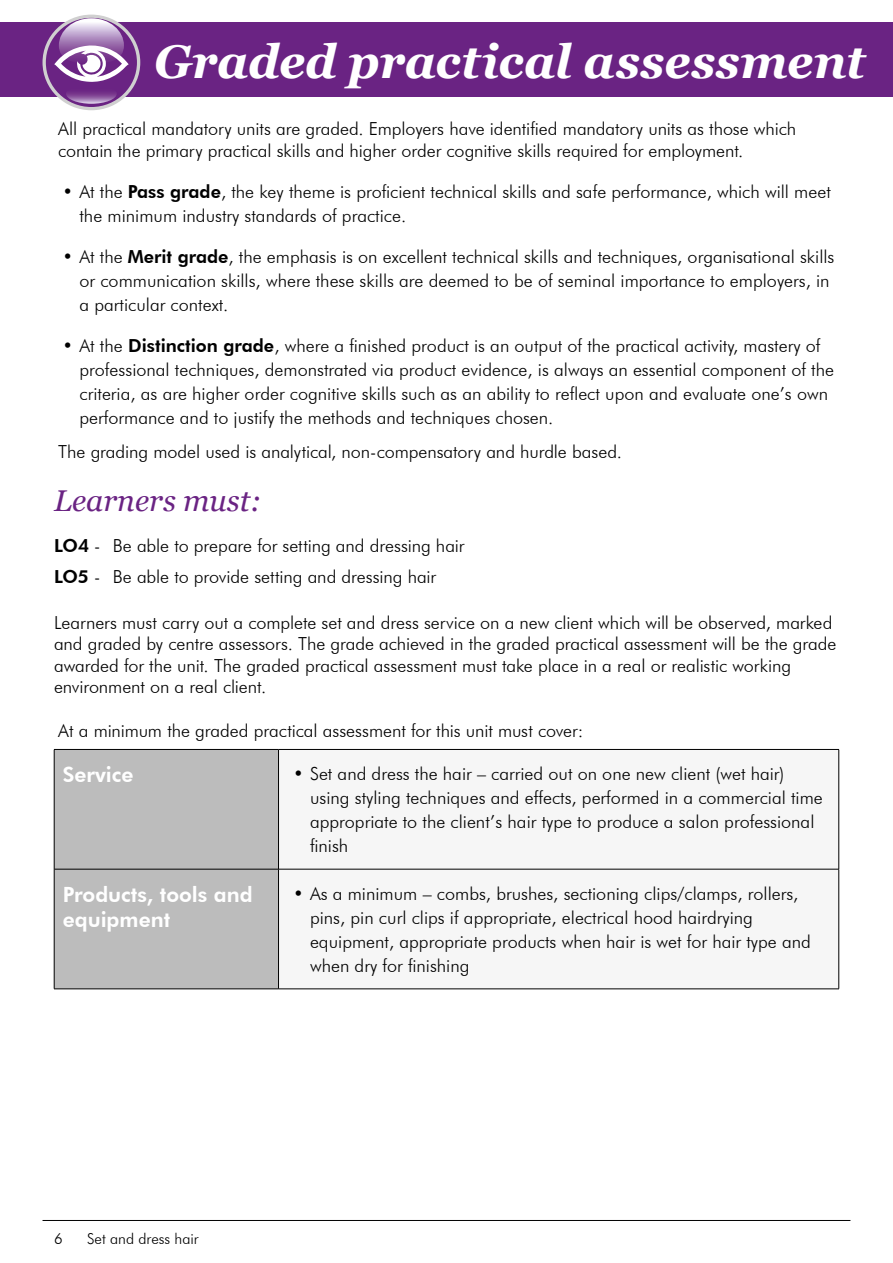
<style>
.page{position:relative;width:893px;height:1263px;background:#fff}
.page>*{position:absolute;margin:0;border:0;box-sizing:border-box;transform-origin:0 0}
.t1{font:italic 700 47.25px "Georgia";letter-spacing:-.005em;color:#fff}
.t2{font:italic 30px "Georgia";color:#6a2383}
.t3{font:800 21px/25.2px "Futura BT";color:#fff}
.t4{font:300 18px/24px "Futura BT";color:#000}
.t5{font:300 15px "Futura BT";color:#000}
.s1{font-weight:800}
</style>
<div class="page">
<div style="left:0;top:22px;width:893px;height:74px;background:#6a2383"></div>
<hr style="left:43px;top:1220px;width:807px;height:1px;background:#000">
<div style="left:43px;top:15px;width:97px;height:95px;background:#d0d0d0;border-radius:50%"></div>
<div style="left:46px;top:18px;width:91px;height:89px;background:#6a2383;border-radius:50%"></div>
<svg style="left:54px;top:18px;width:75px;height:86px"></svg>
<div style="left:55px;top:750px;width:223px;height:238px;background:#bcbcbc"></div>
<div style="left:279px;top:750px;width:559px;height:238px;background:#f6f6f6"></div>
<hr style="left:54px;top:750px;width:1px;height:119px;background:#000">
<hr style="left:54px;top:869px;width:1px;height:120px;background:#000">
<hr style="left:54px;top:749px;width:225px;height:1px;background:#000">
<hr style="left:54px;top:869px;width:225px;height:1px;background:#000">
<hr style="left:54px;top:988px;width:225px;height:1px;background:#000">
<hr style="left:279px;top:749px;width:560px;height:1px;background:#000">
<hr style="left:278px;top:750px;width:1px;height:119px;background:#000">
<hr style="left:838px;top:750px;width:1px;height:119px;background:#000">
<hr style="left:278px;top:869px;width:1px;height:120px;background:#000">
<hr style="left:838px;top:869px;width:1px;height:120px;background:#000">
<hr style="left:279px;top:869px;width:560px;height:1px;background:#000">
<hr style="left:279px;top:988px;width:560px;height:1px;background:#000">
<h1 class="t1" style="left:154px;top:31px;width:713px">Graded practical assessment</h1>
<p class="t4" style="left:58px;top:118px;width:739px;line-height:21.6px">All practical mandatory units are graded. Employers have identified mandatory units as those which contain the primary practical skills and higher order cognitive skills required for employment.</p>
<p class="t4" style="left:80px;top:179px;width:753px;text-indent:-17px">• At the <span class="s1">Pass grade</span>, the key theme is proficient technical skills and safe performance, which will meet the minimum industry standards of practice.</p>
<p class="t4" style="left:80px;top:244px;width:756px;text-indent:-17px">• At the <span class="s1">Merit grade</span>, the emphasis is on excellent technical skills and techniques, organisational skills or communication skills, where these skills are deemed to be of seminal importance to employers, in a particular context.</p>
<p class="t4" style="left:80px;top:333px;width:756px;text-indent:-17px">• At the <span class="s1">Distinction grade</span>, where a finished product is an output of the practical activity, mastery of professional techniques, demonstrated via product evidence, is always an essential component of the criteria, as are higher order cognitive skills such as an ability to reflect upon and evaluate one’s own performance and to justify the methods and techniques chosen.</p>
<p class="t4" style="left:58px;top:440px;width:565px">The grading model used is analytical, non-compensatory and hurdle based.</p>
<h2 class="t2" style="left:54px;top:482px;width:209px">Learners must:</h2>
<p class="t4" style="left:54px;top:530px;width:412px;line-height:30.8px"><span class="s1">LO4</span> - Be able to prepare for setting and dressing hair<br><span class="s1">LO5</span> - Be able to provide setting and dressing hair</p>
<p class="t4" style="left:54px;top:611px;width:784px;line-height:21.6px">Learners must carry out a complete set and dress service on a new client which will be observed, marked and graded by centre assessors. The grade achieved in the graded practical assessment will be the grade awarded for the unit. The graded practical assessment must take place in a real or realistic working environment on a real client.</p>
<p class="t4" style="left:58px;top:718px;width:527px">At a minimum the graded practical assessment for this unit must cover:</p>
<p class="t3" style="left:63px;top:762px;width:72px">Service</p>
<p class="t4" style="left:310px;top:761px;width:514px;text-indent:-17px">• Set and dress the hair – carried out on one new client (wet hair) using styling techniques and effects, performed in a commercial time appropriate to the client’s hair type to produce a salon professional finish</p>
<p class="t3" style="left:63px;top:882px;width:191px">Products, tools and equipment</p>
<p class="t4" style="left:310px;top:881px;width:502px;text-indent:-17px">• As a minimum – combs, brushes, sectioning clips/clamps, rollers, pins, pin curl clips if appropriate, electrical hood hairdrying equipment, appropriate products when hair is wet for hair type and when dry for finishing</p>
<p class="t5" style="left:54px;top:1229px;width:10px">6</p>
<p class="t5" style="left:87px;top:1229px;width:113px">Set and dress hair</p>
</div>
